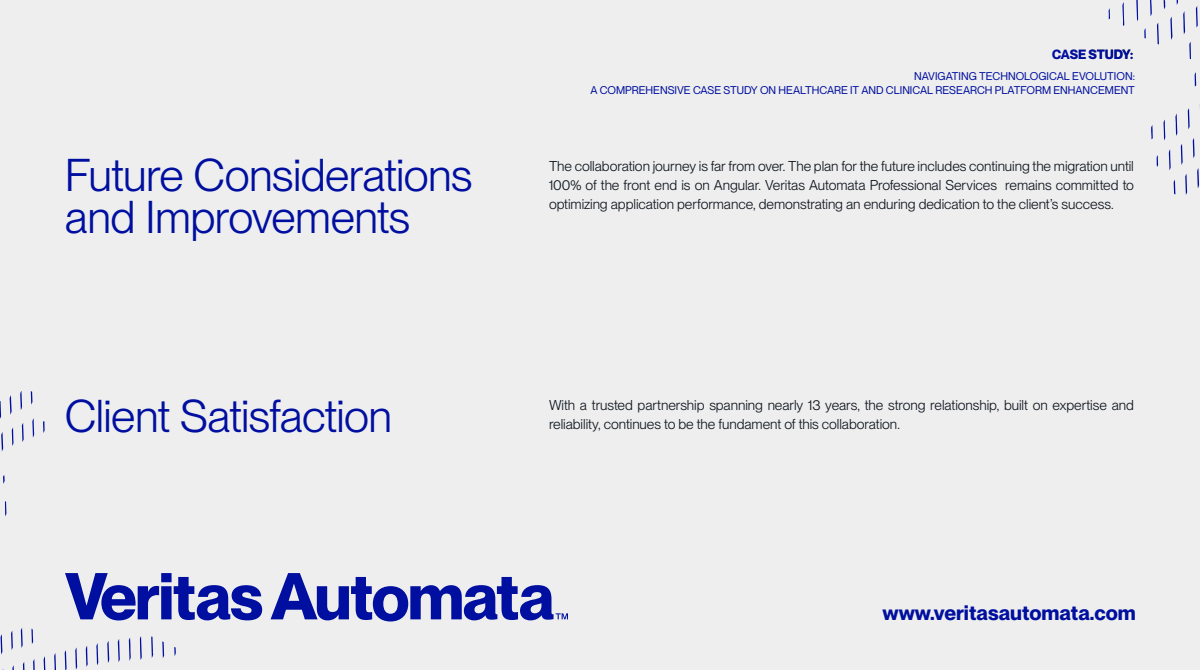
<style>
.page{position:relative;width:1200px;height:670px;background:#eee}
.page>*{position:absolute;margin:0;border:0;box-sizing:border-box;transform-origin:0 0}
.t1{font:45px/42px "PP Neue Montreal";letter-spacing:-.015em;color:#000f9f}
.t2{font:700 20.5px "PP Neue Montreal";color:#000f9f}
.t3{font:14px/19px "PP Neue Montreal";letter-spacing:-.005em;color:#10171f}
.t4{font:700 13px "Neue Montreal";letter-spacing:-.015em;color:#000f9f}
.t5{font:11px/14px "Neue Montreal";color:#000f9f;text-align:right}
</style>
<div class="page">
<svg style="left:1053px;top:49px;width:80px;height:10px"></svg>
<svg style="left:33px;top:659px;width:2px;height:11px"></svg>
<svg style="left:54px;top:653px;width:2px;height:17px"></svg>
<svg style="left:23px;top:662px;width:2px;height:8px"></svg>
<svg style="left:44px;top:656px;width:2px;height:14px"></svg>
<svg style="left:1px;top:634px;width:1px;height:21px"></svg>
<svg style="left:21px;top:628px;width:2px;height:20px"></svg>
<svg style="left:1px;top:432px;width:2px;height:19px"></svg>
<svg style="left:11px;top:631px;width:2px;height:19px"></svg>
<svg style="left:22px;top:423px;width:2px;height:19px"></svg>
<svg style="left:20px;top:391px;width:2px;height:19px"></svg>
<svg style="left:32px;top:418px;width:2px;height:20px"></svg>
<svg style="left:10px;top:395px;width:2px;height:20px"></svg>
<svg style="left:0;top:401px;width:1px;height:18px"></svg>
<svg style="left:12px;top:427px;width:2px;height:19px"></svg>
<svg style="left:31px;top:628px;width:2px;height:16px"></svg>
<svg style="left:5px;top:501px;width:1px;height:15px"></svg>
<svg style="left:31px;top:391px;width:1px;height:14px"></svg>
<svg style="left:43px;top:421px;width:2px;height:12px"></svg>
<svg style="left:65px;top:573px;width:503px;height:97px"></svg>
<svg style="left:3px;top:475px;width:2px;height:9px"></svg>
<svg style="left:1150px;top:0;width:2px;height:16px"></svg>
<svg style="left:1170px;top:16px;width:2px;height:24px"></svg>
<svg style="left:1183px;top:11px;width:2px;height:23px"></svg>
<svg style="left:1163px;top:0;width:2px;height:9px"></svg>
<svg style="left:1157px;top:23px;width:2px;height:22px"></svg>
<svg style="left:1136px;top:0;width:2px;height:21px"></svg>
<svg style="left:1196px;top:6px;width:2px;height:22px"></svg>
<svg style="left:1175px;top:113px;width:2px;height:23px"></svg>
<svg style="left:1122px;top:2px;width:2px;height:24px"></svg>
<svg style="left:1169px;top:149px;width:2px;height:21px"></svg>
<svg style="left:1163px;top:120px;width:2px;height:20px"></svg>
<svg style="left:1185px;top:174px;width:2px;height:21px"></svg>
<svg style="left:1181px;top:144px;width:2px;height:21px"></svg>
<svg style="left:1188px;top:108px;width:2px;height:21px"></svg>
<svg style="left:1193px;top:138px;width:2px;height:20px"></svg>
<svg style="left:1197px;top:168px;width:2px;height:20px"></svg>
<svg style="left:1189px;top:42px;width:2px;height:17px"></svg>
<svg style="left:1174px;top:179px;width:1px;height:15px"></svg>
<svg style="left:1195px;top:72px;width:1px;height:14px"></svg>
<svg style="left:1151px;top:125px;width:2px;height:14px"></svg>
<svg style="left:1157px;top:155px;width:1px;height:12px"></svg>
<svg style="left:1144px;top:28px;width:2px;height:10px"></svg>
<h1 class="t1" style="left:65px;top:157px;width:409px">Future Considerations and Improvements</h1>
<h1 class="t1" style="left:65px;top:398px;width:329px">Client Satisfaction</h1>
<p class="t4" style="left:1052px;top:49px;width:82px">CASE STUDY:</p>
<p class="t5" style="left:590px;top:70px;width:546px">NAVIGATING TECHNOLOGICAL EVOLUTION:<br>A COMPREHENSIVE CASE STUDY ON HEALTHCARE IT AND CLINICAL RESEARCH PLATFORM ENHANCEMENT</p>
<p class="t3" style="left:549px;top:157px;width:587px;text-align:justify">The collaboration journey is far from over. The plan for the future includes continuing the migration until 100% of the front end is on Angular. Veritas Automata Professional Services remains committed to optimizing application performance, demonstrating an enduring dedication to the client’s success.</p>
<p class="t3" style="left:549px;top:397px;width:586px">With a trusted partnership spanning nearly 13 years, the strong relationship, built on expertise and reliability, continues to be the fundament of this collaboration.</p>
<h2 class="t2" style="left:883px;top:601px;width:255px">www.veritasautomata.com</h2>
</div>
